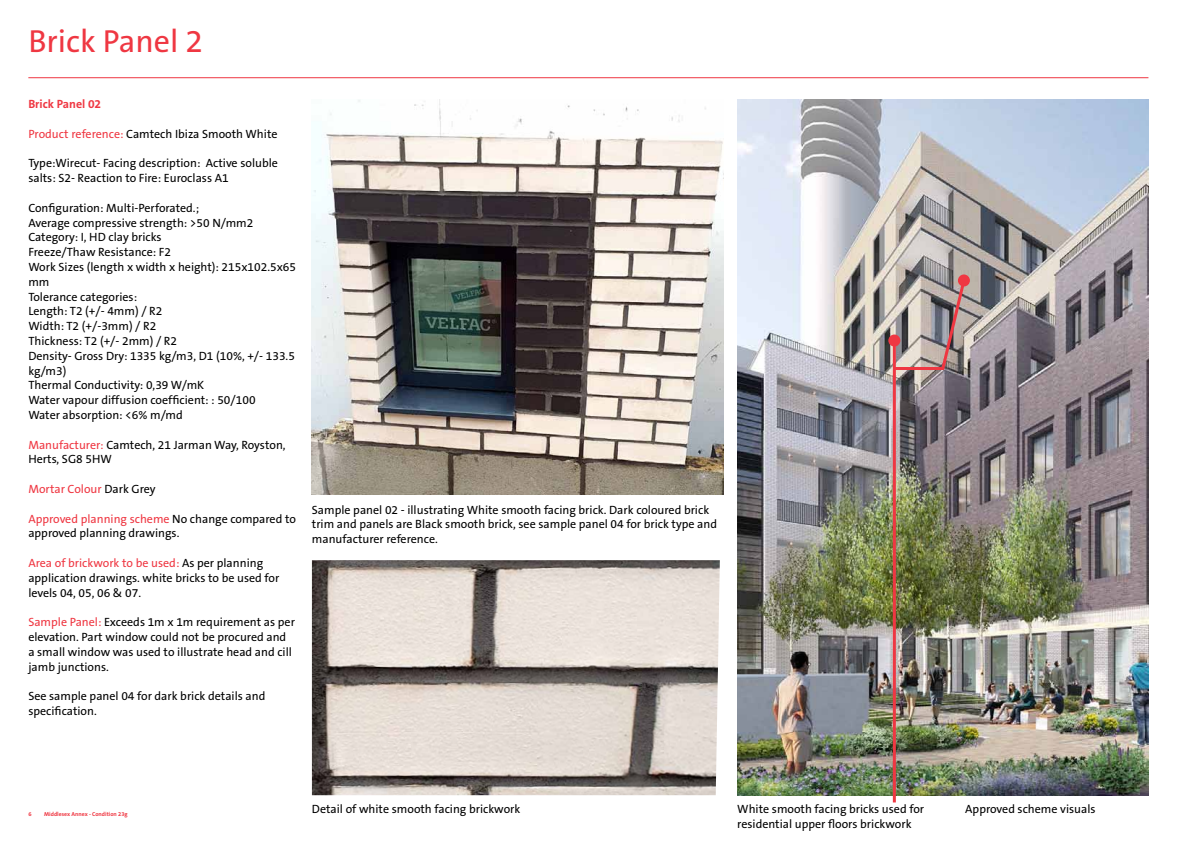
<style>
.page{position:relative;width:1191px;height:842px;background:#fff}
.page>*{position:absolute;margin:0;border:0;box-sizing:border-box;transform-origin:0 0}
.t1{font:32px "The Sans B5 Plain";color:#ef3742}
.t2{font:12px/14.8px "The Sans B5 Plain";color:#000}
.t3{font:12px "The Sans B5 Plain";color:#ef3742}
.t4{font:700 12px "The Sans B7";color:#ef3742}
.t5{font:700 5.8px "The Sans B7";color:#ef3742}
.s1{color:#ef3742}
.s2{color:#000}
</style>
<div class="page">
<hr style="left:28px;top:78px;width:1120px;height:1px;background:#ef3742">
<img style="left:312px;top:99px;width:411px;height:395px">
<img style="left:312px;top:560px;width:408px;height:235px">
<img style="left:737px;top:99px;width:411px;height:696px">
<svg style="left:891px;top:277px;width:76px;height:94px;background:#aa9a97"></svg>
<div style="left:958px;top:274px;width:12px;height:12px;background:#ef3742;border-radius:50%"></div>
<hr style="left:893px;top:340px;width:3px;height:462px;background:#ef3742">
<div style="left:888px;top:334px;width:12px;height:12px;background:#ef3742;border-radius:50%"></div>
<h1 class="t1" style="left:28px;top:24px;width:176px">Brick Panel 2</h1>
<p class="t4" style="left:28px;top:98px;width:74px">Brick Panel 02</p>
<p class="t2" style="left:28px;top:127px;width:251px"><span class="s1">Product reference:</span> Camtech Ibiza Smooth White</p>
<p class="t2" style="left:28px;top:156px;width:251px">Type:Wirecut- Facing description: Active soluble salts: S2- Reaction to Fire: Euroclass A1</p>
<p class="t2" style="left:28px;top:201px;width:269px">Configuration: Multi-Perforated.;<br>Average compressive strength: &gt;50 N/mm2<br>Category: I, HD clay bricks<br>Freeze/Thaw Resistance: F2<br>Work Sizes (length x width x height): 215x102.5x65 mm<br>Tolerance categories:<br>Length: T2 (+/- 4mm) / R2<br>Width: T2 (+/-3mm) / R2<br>Thickness: T2 (+/- 2mm) / R2<br>Density- Gross Dry: 1335 kg/m3, D1 (10%, +/- 133.5 kg/m3)<br>Thermal Conductivity: 0,39 W/mK<br>Water vapour diffusion coefficient: : 50/100<br>Water absorption: &lt;6% m/md</p>
<p class="t2" style="left:28px;top:437px;width:259px"><span class="s1">Manufacturer:</span> Camtech, 21 Jarman Way, Royston,<br>Herts, SG8 5HW</p>
<p class="t3" style="left:28px;top:482px;width:129px">Mortar Colour <span class="s2">Dark Grey</span></p>
<p class="t2" style="left:28px;top:511px;width:269px"><span class="s1">Approved planning scheme</span> No change compared to approved planning drawings.</p>
<p class="t2" style="left:28px;top:556px;width:252px"><span class="s1">Area of brickwork to be used:</span> As per planning application drawings. white bricks to be used for levels 04, 05, 06 &amp; 07.</p>
<p class="t2" style="left:28px;top:615px;width:268px"><span class="s1">Sample Panel:</span> Exceeds 1m x 1m requirement as per elevation. Part window could not be procured and a small window was used to illustrate head and cill jamb junctions.</p>
<p class="t2" style="left:28px;top:689px;width:239px">See sample panel 04 for dark brick details and specification.</p>
<p class="t2" style="left:312px;top:502px;width:407px">Sample panel 02 - illustrating White smooth facing brick. Dark coloured brick trim and panels are Black smooth brick, see sample panel 04 for brick type and manufacturer reference.</p>
<p class="t5" style="left:28px;top:810px;width:5px">6</p>
<p class="t5" style="left:44px;top:810px;width:85px">Middlesex Annex - Condition 23g</p>
<p class="t2" style="left:312px;top:802px;width:210px">Detail of white smooth facing brickwork</p>
<p class="t2" style="left:737px;top:802px;width:188px">White smooth facing bricks used for</p>
<p class="t2" style="left:965px;top:802px;width:132px">Approved scheme visuals</p>
<p class="t2" style="left:737px;top:817px;width:176px">residential upper floors brickwork</p>
</div>
